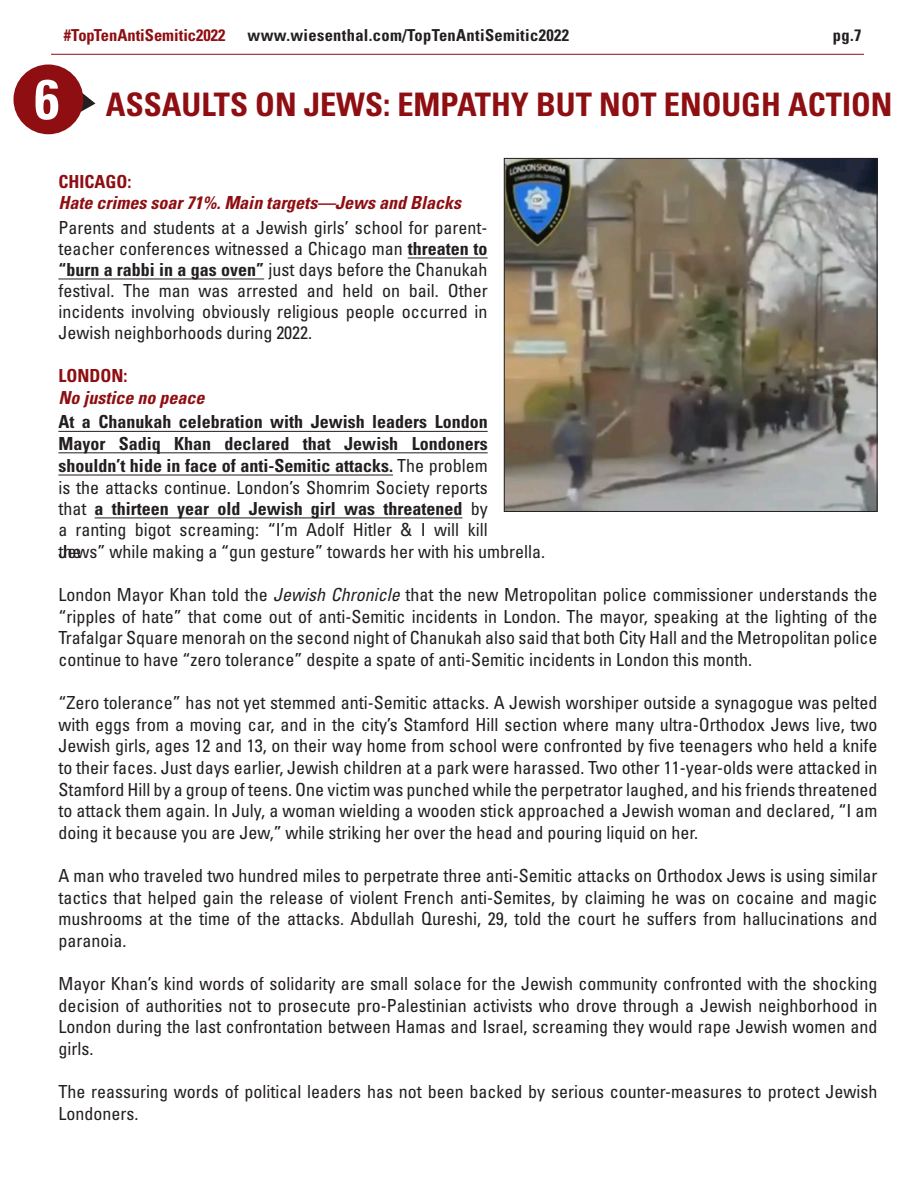
<style>
.page{position:relative;width:918px;height:1188px;background:#fff}
.page>*{position:absolute;margin:0;border:0;box-sizing:border-box;transform-origin:0 0}
.t1{font:700 condensed 56.1px "Univers";color:#fff}
.t2{font:700 condensed 32.4px "Univers";color:#8e0e12}
.t3{font:condensed 18px/21.6px "Univers";color:#231f20;text-align:justify}
.t4{font:700 condensed 18px/21.6px "Univers";color:#231f20;text-align:justify}
.t5{font:italic 700 condensed 18px/21.6px "Univers";color:#8e0e12}
.t6{font:700 condensed 16.5px "Univers";letter-spacing:.02em;color:#231f20}
.t7{font:700 condensed 16.5px "Univers";color:#8e0e12}
.s1{font-style:normal}
.s2{font-weight:700}
.s3{font-weight:400}
.s4{font-style:italic}
</style>
<div class="page">
<hr style="left:51px;top:54px;width:813px;height:1px;background:#8e0e12">
<svg style="left:78px;top:85px;width:17px;height:33px"></svg>
<div style="left:13px;top:65px;width:70px;height:69px;background:#8e0e12;border-radius:50%"></div>
<img style="left:506px;top:160px;width:369px;height:350px">
<div style="left:504px;top:158px;width:373px;height:354px;border:1px solid #231f20"></div>
<hr style="left:408px;top:257px;width:80px;height:1px;background:#231f20">
<hr style="left:58px;top:278px;width:206px;height:1px;background:#231f20">
<hr style="left:58px;top:431px;width:430px;height:1px;background:#231f20">
<hr style="left:58px;top:452px;width:430px;height:1px;background:#231f20">
<hr style="left:58px;top:475px;width:335px;height:1px;background:#231f20">
<hr style="left:95px;top:517px;width:367px;height:1px;background:#231f20">
<p class="t7" style="left:64px;top:25px;width:163px">#TopTenAntiSemitic2022</p>
<p class="t6" style="left:248px;top:25px;width:323px">www.wiesenthal.com/TopTenAntiSemitic2022</p>
<p class="t6" style="left:833px;top:25px;width:30px">pg.7</p>
<p class="t1" style="left:34px;top:65px;width:26px">6</p>
<p class="t2" style="left:106px;top:85px;width:788px">ASSAULTS ON JEWS: EMPATHY BUT NOT ENOUGH ACTION</p>
<p class="t5" style="left:58px;top:170px;width:404px"><span class="s1">CHICAGO:<br></span>Hate crimes soar 71%. Main targets—Jews and Blacks</p>
<p class="t3" style="left:58px;top:217px;width:431px;line-height:21px">Parents and students at a Jewish girls’ school for parent&shy;teacher conferences witnessed a Chicago man <span class="s2">threaten to “burn a rabbi in a gas oven”</span> just days before the Chanukah festival. The man was arrested and held on bail. Other incidents involving obviously religious people occurred in Jewish neighborhoods during 2022.</p>
<p class="t5" style="left:58px;top:365px;width:147px"><span class="s1">LONDON:<br></span>No justice no peace</p>
<p class="t4" style="left:58px;top:411px;width:431px">At a Chanukah celebration with Jewish leaders London Mayor Sadiq Khan declared that Jewish Londoners shouldn’t hide in face of anti-Semitic attacks. <span class="s3">The problem is the attacks continue. London’s Shomrim Society reports that</span> a thirteen year old Jewish girl was threatened <span class="s3">by a ranting bigot screaming: “I’m Adolf Hitler &amp; I will kill the</span></p>
<p class="t3" style="left:58px;top:540px;width:488px">Jews” while making a “gun gesture” towards her with his umbrella.</p>
<p class="t3" style="left:58px;top:584px;width:821px">London Mayor Khan told the <span class="s4">Jewish Chronicle</span> that the new Metropolitan police commissioner understands the “ripples of hate” that come out of anti-Semitic incidents in London. The mayor, speaking at the lighting of the Trafalgar Square menorah on the second night of Chanukah also said that both City Hall and the Metropolitan police continue to have “zero tolerance” despite a spate of anti-Semitic incidents in London this month.</p>
<p class="t3" style="left:58px;top:692px;width:821px">“Zero tolerance” has not yet stemmed anti-Semitic attacks. A Jewish worshiper outside a synagogue was pelted with eggs from a moving car, and in the city’s Stamford Hill section where many ultra-Orthodox Jews live, two Jewish girls, ages 12 and 13, on their way home from school were confronted by five teenagers who held a knife to their faces. Just days earlier, Jewish children at a park were harassed. Two other 11-year-olds were attacked in Stamford Hill by a group of teens. One victim was punched while the perpetrator laughed, and his friends threatened to attack them again. In July, a woman wielding a wooden stick approached a Jewish woman and declared, “I am doing it because you are Jew,” while striking her over the head and pouring liquid on her.</p>
<p class="t3" style="left:58px;top:864px;width:821px">A man who traveled two hundred miles to perpetrate three anti-Semitic attacks on Orthodox Jews is using similar tactics that helped gain the release of violent French anti-Semites, by claiming he was on cocaine and magic mushrooms at the time of the attacks. Abdullah Qureshi, 29, told the court he suffers from hallucinations and paranoia.</p>
<p class="t3" style="left:58px;top:972px;width:821px">Mayor Khan’s kind words of solidarity are small solace for the Jewish community confronted with the shocking decision of authorities not to prosecute pro-Palestinian activists who drove through a Jewish neighborhood in London during the last confrontation between Hamas and Israel, screaming they would rape Jewish women and girls.</p>
<p class="t3" style="left:58px;top:1080px;width:821px">The reassuring words of political leaders has not been backed by serious counter-measures to protect Jewish<br>Londoners.</p>
</div>
